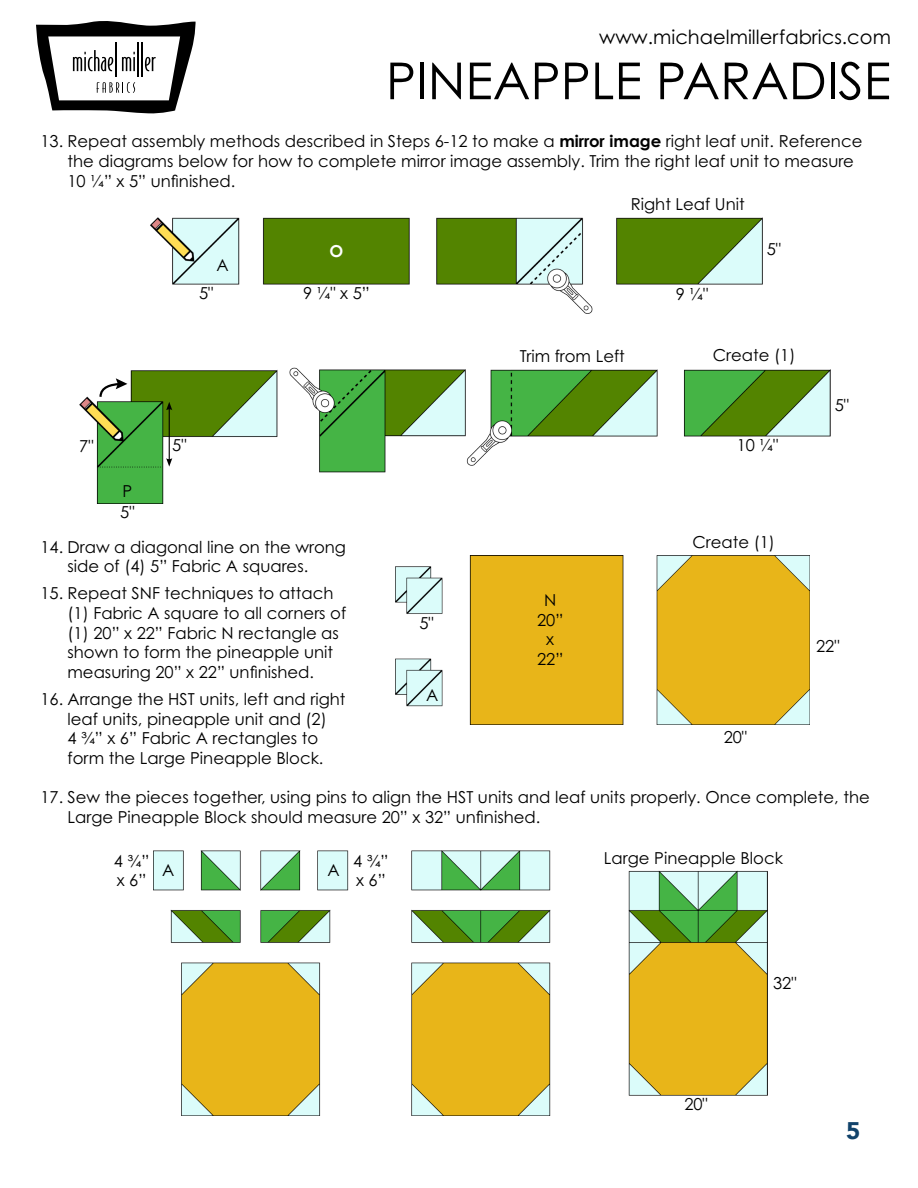
<style>
.page{position:relative;width:918px;height:1188px;background:#fff}
.page>*{position:absolute;margin:0;border:0;box-sizing:border-box;transform-origin:0 0}
.t1{font:51px "Century Gothic Pro";color:#000}
.t2{font:900 24px "Avenir";color:#11436b}
.t3{font:19.5px "Century Gothic Pro";color:#000}
.t4{font:16.5px/19.8px "Century Gothic Pro";color:#000}
.t5{font:700 16.5px "Century Gothic Pro";color:#fff}
.s1{font-weight:700}
</style>
<div class="page">
<svg style="left:36px;top:21px;width:160px;height:93px"></svg>
<img style="left:79px;top:218px;width:751px;height:285px">
<svg style="left:98px;top:378px;width:29px;height:21px"></svg>
<hr style="left:169px;top:408px;width:1px;height:53px;background:#000">
<svg style="left:166px;top:402px;width:6px;height:8px"></svg>
<svg style="left:166px;top:458px;width:6px;height:9px"></svg>
<img style="left:395px;top:555px;width:415px;height:170px">
<img style="left:154px;top:851px;width:614px;height:265px">
<p class="t3" style="left:599px;top:25px;width:293px">www.michaelmillerfabrics.com</p>
<h1 class="t1" style="left:386px;top:50px;width:507px">PINEAPPLE PARADISE</h1>
<p class="t4" style="left:67px;top:131px;width:796px;text-indent:-27px">13. Repeat assembly methods described in Steps 6-12 to make a <span class="s1">mirror image</span> right leaf unit. Reference the diagrams below for how to complete mirror image assembly. Trim the right leaf unit to measure<br>10 ¼” x 5” unfinished.</p>
<p class="t4" style="left:216px;top:255px;width:14px">A</p>
<p class="t5" style="left:330px;top:241px;width:15px">O</p>
<p class="t4" style="left:631px;top:194px;width:115px">Right Leaf Unit</p>
<p class="t4" style="left:199px;top:283px;width:16px">5"</p>
<p class="t4" style="left:303px;top:283px;width:68px">9 1/4" x 5”</p>
<p class="t4" style="left:676px;top:284px;width:34px">9 1/4 "</p>
<p class="t4" style="left:767px;top:239px;width:16px">5"</p>
<p class="t4" style="left:79px;top:436px;width:16px">7"</p>
<p class="t4" style="left:123px;top:481px;width:11px">P</p>
<p class="t4" style="left:120px;top:502px;width:16px">5"</p>
<p class="t4" style="left:172px;top:435px;width:16px">5"</p>
<p class="t4" style="left:67px;top:537px;width:280px;text-indent:-27px">14. Draw a diagonal line on the wrong side of (4) 5” Fabric A squares.</p>
<p class="t4" style="left:67px;top:583px;width:280px;text-indent:-27px">15. Repeat SNF techniques to attach (1) Fabric A square to all corners of (1) 20” x 22” Fabric N rectangle as shown to form the pineapple unit measuring 20” x 22” unfinished.</p>
<p class="t4" style="left:41px;top:689px;width:307px;text-align:center">16. Arrange the HST units, left and right leaf units, pineapple unit and (2)<br>4 ¾” x 6” Fabric A rectangles to<br>form the Large Pineapple Block.</p>
<p class="t4" style="left:426px;top:685px;width:14px">A</p>
<p class="t4" style="left:420px;top:613px;width:16px">5"</p>
<p class="t4" style="left:520px;top:346px;width:106px">Trim from Left</p>
<p class="t4" style="left:537px;top:590px;width:28px;text-align:center">N<br>20” x<br>22”</p>
<p class="t4" style="left:713px;top:344px;width:84px">Create (1)</p>
<p class="t4" style="left:737px;top:435px;width:43px">10 1/4"</p>
<p class="t4" style="left:693px;top:532px;width:84px">Create (1)</p>
<p class="t4" style="left:835px;top:395px;width:16px">5"</p>
<p class="t4" style="left:724px;top:726px;width:25px">20"</p>
<p class="t4" style="left:816px;top:636px;width:25px">22"</p>
<p class="t4" style="left:67px;top:787px;width:804px;text-indent:-27px">17. Sew the pieces together, using pins to align the HST units and leaf units properly. Once complete, the<br>Large Pineapple Block should measure 20” x 32” unfinished.</p>
<p class="t4" style="left:114px;top:851px;width:37px">4 ¾” x 6”</p>
<p class="t4" style="left:353px;top:851px;width:37px">4 ¾” x 6”</p>
<p class="t4" style="left:162px;top:860px;width:14px">A</p>
<p class="t4" style="left:328px;top:860px;width:14px">A</p>
<p class="t4" style="left:604px;top:848px;width:181px">Large Pineapple Block</p>
<p class="t4" style="left:684px;top:1094px;width:25px">20"</p>
<p class="t4" style="left:773px;top:973px;width:25px">32"</p>
<h2 class="t2" style="left:846px;top:1110px;width:16px">5</h2>
</div>
